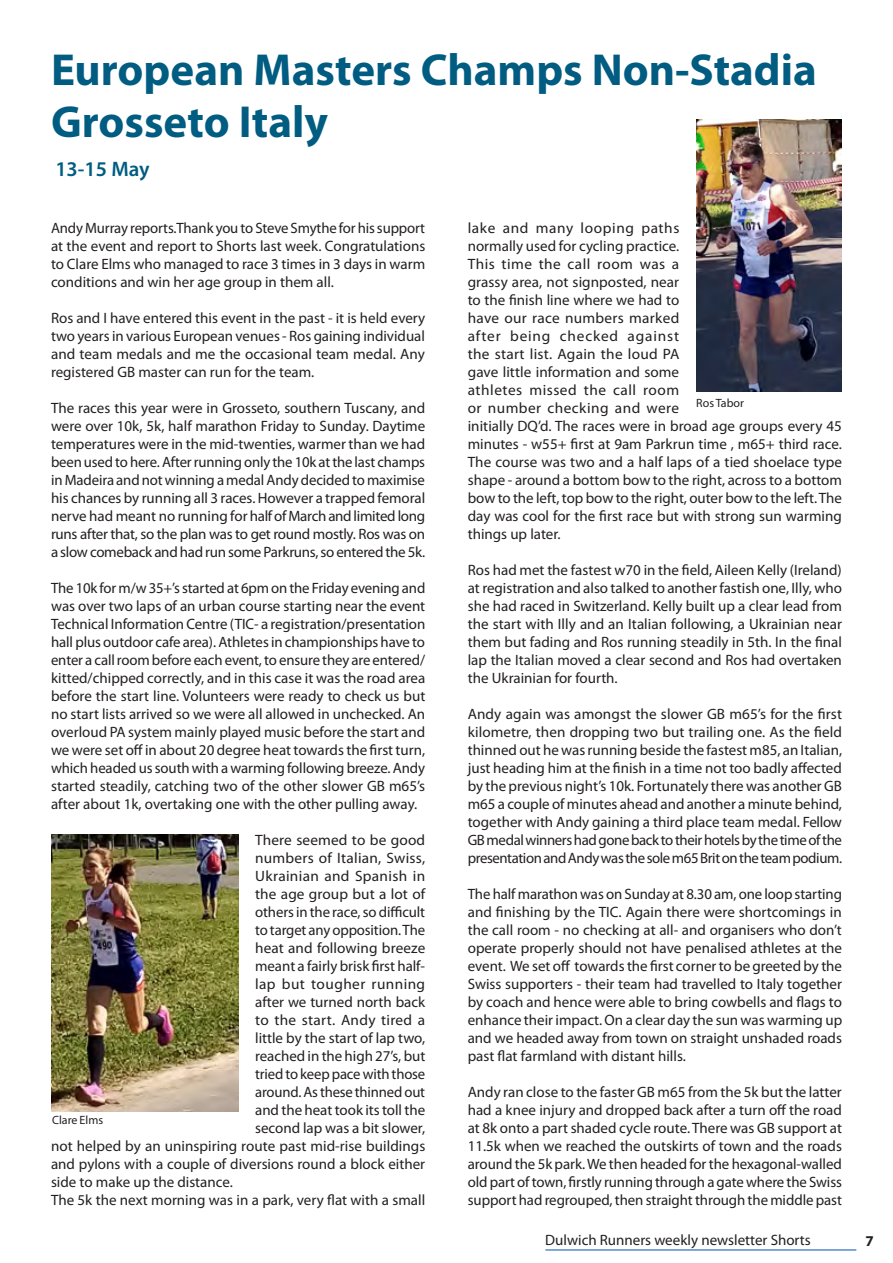
<style>
.page{position:relative;width:893px;height:1263px;background:#fff}
.page>*{position:absolute;margin:0;border:0;box-sizing:border-box;transform-origin:0 0}
.t1{font:700 45px/52.5px "Myriad Pro";color:#005c81}
.t2{font:600 21px "Myriad Pro";color:#005c81}
.t3{font:15px/18px "Myriad Pro";color:#231f20;text-align:justify}
.t4{font:15px "Myriad Pro";letter-spacing:.02em;color:#231f20}
.t5{font:15px "Myriad Pro";letter-spacing:.03em;color:#231f20}
.t6{font:700 15px "Myriad Pro";color:#231f20}
.t7{font:12px "Myriad Pro";color:#231f20}
</style>
<div class="page">
<hr style="left:545px;top:1250px;width:311px;height:1px;background:#0050b4">
<img style="left:51px;top:834px;width:187px;height:277px">
<img style="left:696px;top:119px;width:146px;height:272px">
<h1 class="t1" style="left:51px;top:42px;width:767px">European Masters Champs Non-Stadia<br>Grosseto Italy</h1>
<h2 class="t2" style="left:55px;top:156px;width:96px">13-15 May</h2>
<p class="t3" style="left:51px;top:219px;width:376px">Andy Murray reports.Thank you to Steve Smythe for his support at the event and report to Shorts last week. Congratulations to Clare Elms who managed to race 3 times in 3 days in warm conditions and win her age group in them all.</p>
<p class="t3" style="left:51px;top:309px;width:376px">Ros and I have entered this event in the past - it is held every two years in various European venues - Ros gaining individual and team medals and me the occasional team medal. Any registered GB master can run for the team.</p>
<p class="t3" style="left:51px;top:399px;width:376px">The races this year were in Grosseto, southern Tuscany, and were over 10k, 5k, half marathon Friday to Sunday. Daytime temperatures were in the mid-twenties, warmer than we had been used to here. After running only the 10k at the last champs in Madeira and not winning a medal Andy decided to maximise his chances by running all 3 races. However a trapped femoral nerve had meant no running for half of March and limited long runs after that, so the plan was to get round mostly. Ros was on a slow comeback and had run some Parkruns, so entered the 5k.</p>
<p class="t3" style="left:51px;top:579px;width:376px">The 10k for m/w 35+’s started at 6pm on the Friday evening and was over two laps of an urban course starting near the event Technical Information Centre (TIC- a registration/presentation hall plus outdoor cafe area). Athletes in championships have to enter a call room before each event, to ensure they are entered/ kitted/chipped correctly, and in this case it was the road area before the start line. Volunteers were ready to check us but no start lists arrived so we were all allowed in unchecked. An overloud PA system mainly played music before the start and we were set off in about 20 degree heat towards the first turn, which headed us south with a warming following breeze. Andy started steadily, catching two of the other slower GB m65’s after about 1k, overtaking one with the other pulling away.</p>
<p class="t3" style="left:255px;top:831px;width:172px">There seemed to be good</p>
<p class="t3" style="left:255px;top:849px;width:172px">numbers of Italian, Swiss,</p>
<p class="t4" style="left:255px;top:867px;width:172px">Ukrainian and Spanish in</p>
<p class="t3" style="left:255px;top:885px;width:172px">the age group but a lot of</p>
<p class="t3" style="left:255px;top:903px;width:172px">others in the race, so difficult</p>
<p class="t3" style="left:255px;top:921px;width:171px">to target any opposition. The</p>
<p class="t3" style="left:255px;top:939px;width:172px">heat and following breeze</p>
<p class="t3" style="left:255px;top:957px;width:172px">meant a fairly brisk first half-</p>
<p class="t5" style="left:255px;top:975px;width:172px">lap but tougher running</p>
<p class="t3" style="left:255px;top:993px;width:172px">after we turned north back</p>
<p class="t4" style="left:255px;top:1011px;width:172px">to the start. Andy tired a</p>
<p class="t3" style="left:255px;top:1029px;width:172px">little by the start of lap two,</p>
<p class="t3" style="left:255px;top:1047px;width:172px">reached in the high 27’s, but</p>
<p class="t3" style="left:255px;top:1065px;width:172px">tried to keep pace with those</p>
<p class="t3" style="left:255px;top:1083px;width:171px">around. As these thinned out</p>
<p class="t3" style="left:255px;top:1101px;width:172px">and the heat took its toll the</p>
<p class="t3" style="left:255px;top:1119px;width:172px">second lap was a bit slower,</p>
<p class="t3" style="left:51px;top:1137px;width:376px">not helped by an uninspiring route past mid-rise buildings</p>
<p class="t3" style="left:51px;top:1155px;width:376px">and pylons with a couple of diversions round a block either</p>
<p class="t3" style="left:51px;top:1173px;width:183px">side to make up the distance.</p>
<p class="t3" style="left:51px;top:1191px;width:376px">The 5k the next morning was in a park, very flat with a small</p>
<p class="t7" style="left:52px;top:1113px;width:53px">Clare Elms</p>
<p class="t3" style="left:468px;top:219px;width:376px;text-align:left">lake and many looping paths<br>normally used for cycling practice.<br>This time the call room was a<br>grassy area, not signposted, near<br>to the finish line where we had to<br>have our race numbers marked<br>after being checked against<br>the start list. Again the loud PA<br>gave little information and some<br>athletes missed the call room<br>or number checking and were<br>initially DQ’d. The races were in broad age groups every 45 minutes - w55+ first at 9am Parkrun time , m65+ third race.<br>The course was two and a half laps of a tied shoelace type shape - around a bottom bow to the right, across to a bottom bow to the left, top bow to the right, outer bow to the left. The day was cool for the first race but with strong sun warming things up later.</p>
<p class="t3" style="left:468px;top:561px;width:376px">Ros had met the fastest w70 in the field, Aileen Kelly (Ireland) at registration and also talked to another fastish one, Illy, who she had raced in Switzerland. Kelly built up a clear lead from the start with Illy and an Italian following, a Ukrainian near them but fading and Ros running steadily in 5th. In the final lap the Italian moved a clear second and Ros had overtaken the Ukrainian for fourth.</p>
<p class="t3" style="left:468px;top:705px;width:376px">Andy again was amongst the slower GB m65’s for the first kilometre, then dropping two but trailing one. As the field thinned out he was running beside the fastest m85, an Italian, just heading him at the finish in a time not too badly affected by the previous night’s 10k. Fortunately there was another GB m65 a couple of minutes ahead and another a minute behind, together with Andy gaining a third place team medal. Fellow GB medal winners had gone back to their hotels by the time of the presentation and Andy was the sole m65 Brit on the team podium.</p>
<p class="t3" style="left:468px;top:885px;width:376px">The half marathon was on Sunday at 8.30 am, one loop starting and finishing by the TIC. Again there were shortcomings in the call room - no checking at all- and organisers who don’t operate properly should not have penalised athletes at the event. We set off towards the first corner to be greeted by the Swiss supporters - their team had travelled to Italy together by coach and hence were able to bring cowbells and flags to enhance their impact. On a clear day the sun was warming up and we headed away from town on straight unshaded roads past flat farmland with distant hills.</p>
<p class="t3" style="left:468px;top:1083px;width:376px">Andy ran close to the faster GB m65 from the 5k but the latter had a knee injury and dropped back after a turn off the road at 8k onto a part shaded cycle route. There was GB support at 11.5k when we reached the outskirts of town and the roads around the 5k park. We then headed for the hexagonal-walled old part of town, firstly running through a gate where the Swiss support had regrouped, then straight through the middle past</p>
<p class="t7" style="left:696px;top:395px;width:49px">Ros Tabor</p>
<p class="t3" style="left:545px;top:1231px;width:267px">Dulwich Runners weekly newsletter Shorts</p>
<p class="t6" style="left:865px;top:1231px;width:10px">7</p>
</div>
